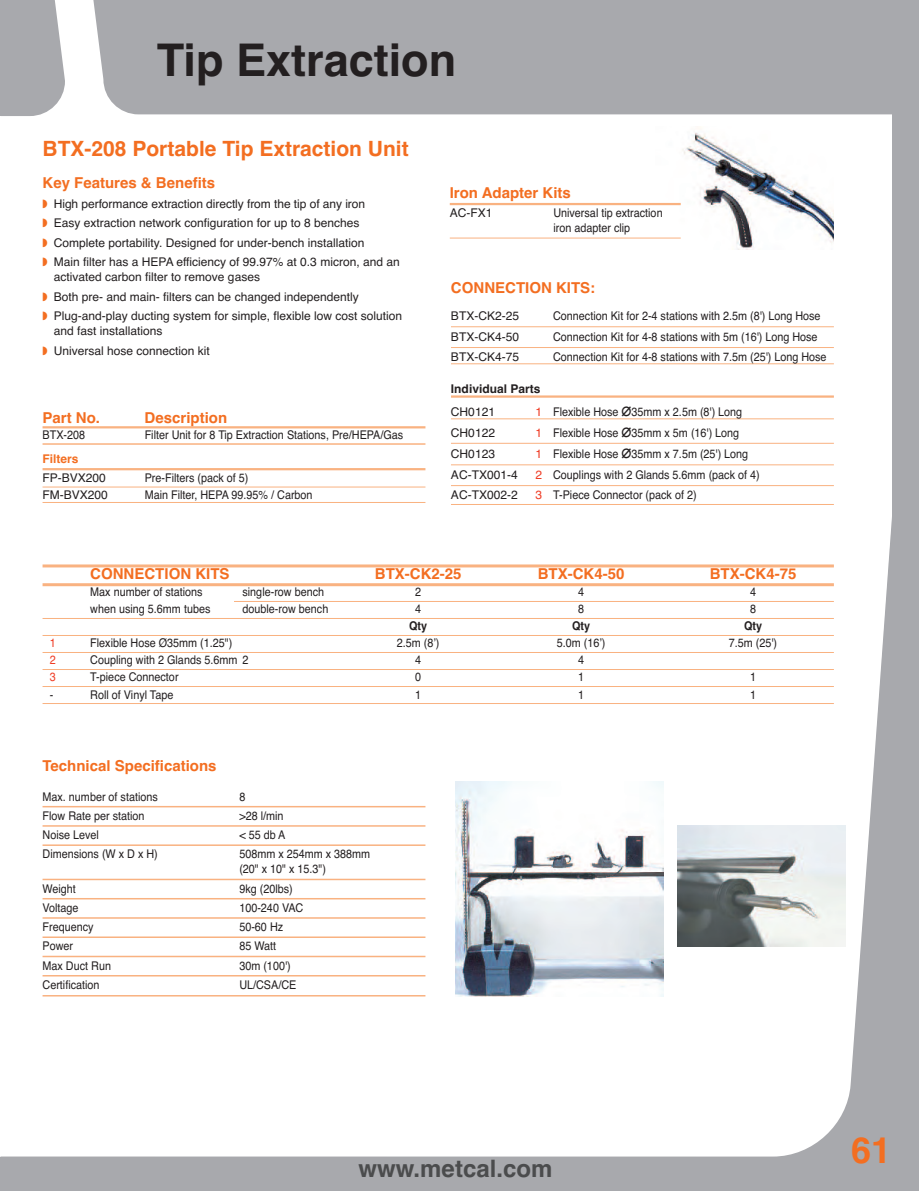
<style>
.page{position:relative;width:919px;height:1191px;background:#fff}
.page>*{position:absolute;margin:0;border:0;box-sizing:border-box;transform-origin:0 0}
.t1{font:700 45px "Helvetica";color:#231f20}
.t2{font:700 36px "Helvetica";color:#f36e21}
.t3{font:700 24px "Helvetica";color:#4b4c4d}
.t4{font:700 21px "Helvetica";color:#f36e21}
.t5{font:700 15px "Helvetica";color:#f36e21}
.t6{font:12px/15px "Helvetica";color:#231f20;scale:.9 1}
.t7{font:12px/19.5px "Helvetica";color:#231f20}
.t8{font:700 12px "Helvetica";color:#231f20}
.t9{font:700 12px "Helvetica";color:#231f20;scale:.9 1}
.t10{font:700 12px "Helvetica";color:#f36e21}
.t11{font:12px "Helvetica";color:#ef3c25;scale:.9 1}
.s1{color:#ef3c25}
.s2{font-family:"Hira Kaku Pro W6"}
</style>
<div class="page">
<div style="left:0;top:0;width:918px;height:1191px;background:#a8a9ad"></div>
<svg style="left:42px;top:0;width:91px;height:114px"></svg>
<div style="left:1px;top:114px;width:890px;height:1042px;background:#fff"></div>
<svg style="left:0;top:116px;width:1px;height:1040px"></svg>
<hr style="left:43px;top:564px;width:790px;height:3px;background:#f9b281">
<hr style="left:43px;top:583px;width:790px;height:3px;background:#f9b281">
<hr style="left:234px;top:601px;width:599px;height:1px;background:#f9b281">
<hr style="left:43px;top:618px;width:790px;height:1px;background:#f9b281">
<hr style="left:43px;top:635px;width:790px;height:1px;background:#f9b281">
<hr style="left:43px;top:652px;width:790px;height:1px;background:#f9b281">
<hr style="left:43px;top:669px;width:790px;height:1px;background:#f9b281">
<hr style="left:43px;top:686px;width:790px;height:1px;background:#f9b281">
<hr style="left:43px;top:703px;width:790px;height:1px;background:#f9b281">
<div style="left:618px;top:127px;width:215px;height:123px;background:#fff"></div>
<img style="left:655px;top:133px;width:178px;height:117px">
<hr style="left:43px;top:426px;width:382px;height:2px;background:#f9b281">
<hr style="left:43px;top:443px;width:382px;height:2px;background:#f9b281">
<hr style="left:43px;top:468px;width:382px;height:2px;background:#f9b281">
<hr style="left:43px;top:486px;width:382px;height:1px;background:#f9b281">
<hr style="left:43px;top:502px;width:382px;height:1px;background:#f9b281">
<img style="left:455px;top:781px;width:208px;height:215px">
<hr style="left:451px;top:326px;width:382px;height:1px;background:#f9b281">
<hr style="left:451px;top:347px;width:382px;height:1px;background:#f9b281">
<hr style="left:451px;top:363px;width:382px;height:1px;background:#f9b281">
<hr style="left:451px;top:395px;width:382px;height:3px;background:#f9b281">
<hr style="left:451px;top:418px;width:382px;height:1px;background:#f9b281">
<hr style="left:451px;top:443px;width:382px;height:1px;background:#f9b281">
<hr style="left:451px;top:464px;width:382px;height:1px;background:#f9b281">
<hr style="left:451px;top:485px;width:382px;height:1px;background:#f9b281">
<hr style="left:451px;top:504px;width:382px;height:1px;background:#f9b281">
<hr style="left:450px;top:203px;width:230px;height:2px;background:#f9b281">
<hr style="left:450px;top:238px;width:230px;height:1px;background:#f9b281">
<hr style="left:43px;top:806px;width:382px;height:1px;background:#f9b281">
<hr style="left:43px;top:825px;width:382px;height:1px;background:#f9b281">
<hr style="left:43px;top:844px;width:382px;height:2px;background:#f9b281">
<hr style="left:43px;top:878px;width:382px;height:2px;background:#f9b281">
<hr style="left:43px;top:898px;width:382px;height:1px;background:#f9b281">
<hr style="left:43px;top:917px;width:382px;height:1px;background:#f9b281">
<hr style="left:43px;top:936px;width:382px;height:2px;background:#f9b281">
<hr style="left:43px;top:955px;width:382px;height:2px;background:#f9b281">
<hr style="left:43px;top:975px;width:382px;height:1px;background:#f9b281">
<hr style="left:43px;top:995px;width:382px;height:1px;background:#f9b281">
<img style="left:678px;top:826px;width:167px;height:120px">
<svg style="left:43px;top:199px;width:4px;height:9px"></svg>
<svg style="left:43px;top:219px;width:4px;height:8px"></svg>
<svg style="left:43px;top:238px;width:4px;height:9px"></svg>
<svg style="left:43px;top:258px;width:4px;height:8px"></svg>
<svg style="left:43px;top:292px;width:4px;height:9px"></svg>
<svg style="left:43px;top:312px;width:4px;height:8px"></svg>
<svg style="left:43px;top:346px;width:4px;height:9px"></svg>
<h1 class="t1" style="left:157px;top:34px;width:301px">Tip Extraction</h1>
<h3 class="t4" style="left:43px;top:136px;width:368px">BTX-208 Portable Tip Extraction Unit</h3>
<p class="t5" style="left:43px;top:174px;width:174px">Key Features &amp; Benefits</p>
<p class="t7" style="left:54px;top:194px;width:347px">High performance extraction directly from the tip of any iron<br>Easy extraction network configuration for up to 8 benches Complete portability. Designed for under-bench installation<br>Main filter has a HEPA efficiency of 99.97% at 0.3 micron, and an</p>
<p class="t7" style="left:54px;top:267px;width:350px">activated carbon filter to remove gases<br>Both pre- and main- filters can be changed independently<br>Plug-and-play ducting system for simple, flexible low cost solution</p>
<p class="t7" style="left:54px;top:321px;width:158px">and fast installations<br>Universal hose connection kit</p>
<p class="t5" style="left:43px;top:409px;width:59px">Part No.</p>
<p class="t5" style="left:145px;top:409px;width:84px">Description</p>
<p class="t6" style="left:43px;top:427px;width:49px">BTX-208</p>
<p class="t6" style="left:145px;top:427px;width:289px">Filter Unit for 8 Tip Extraction Stations, Pre/HEPA/Gas</p>
<p class="t10" style="left:43px;top:452px;width:38px">Filters</p>
<p class="t7" style="left:43px;top:468px;width:65px">FP-BVX200</p>
<p class="t6" style="left:145px;top:470px;width:117px">Pre-Filters (pack of 5)</p>
<p class="t7" style="left:43px;top:485px;width:67px">FM-BVX200</p>
<p class="t6" style="left:145px;top:487px;width:188px">Main Filter, HEPA 99.95% / Carbon</p>
<p class="t5" style="left:450px;top:184px;width:123px">Iron Adapter Kits</p>
<p class="t7" style="left:450px;top:203px;width:44px">AC-FX1</p>
<p class="t6" style="left:553px;top:205px;width:123px">Universal tip extraction iron adapter clip</p>
<p class="t5" style="left:451px;top:279px;width:146px">CONNECTION KITS:</p>
<p class="t7" style="left:451px;top:306px;width:70px">BTX-CK2-25</p>
<p class="t6" style="left:553px;top:308px;width:299px">Connection Kit for 2-4 stations with 2.5m (8') Long Hose</p>
<p class="t7" style="left:451px;top:327px;width:70px">BTX-CK4-50</p>
<p class="t6" style="left:553px;top:329px;width:295px">Connection Kit for 4-8 stations with 5m (16') Long Hose</p>
<p class="t7" style="left:451px;top:347px;width:70px">BTX-CK4-75</p>
<p class="t6" style="left:553px;top:350px;width:305px">Connection Kit for 4-8 stations with 7.5m (25') Long Hose</p>
<p class="t8" style="left:451px;top:382px;width:91px">Individual Parts</p>
<p class="t7" style="left:451px;top:402px;width:46px">CH0121</p>
<p class="t6" style="left:535px;top:405px;width:231px"><span class="s1">1</span> Flexible Hose <span class="s2">∅</span>35mm x 2.5m (8') Long</p>
<p class="t7" style="left:451px;top:423px;width:46px">CH0122</p>
<p class="t6" style="left:535px;top:425px;width:228px"><span class="s1">1</span> Flexible Hose <span class="s2">∅</span>35mm x 5m (16') Long</p>
<p class="t7" style="left:451px;top:444px;width:46px">CH0123</p>
<p class="t6" style="left:535px;top:446px;width:238px"><span class="s1">1</span> Flexible Hose <span class="s2">∅</span>35mm x 7.5m (25') Long</p>
<p class="t7" style="left:451px;top:465px;width:68px">AC-TX001-4</p>
<p class="t6" style="left:535px;top:467px;width:250px"><span class="s1">2</span> Couplings with 2 Glands 5.6mm (pack of 4)</p>
<p class="t7" style="left:451px;top:485px;width:68px">AC-TX002-2</p>
<p class="t6" style="left:535px;top:488px;width:180px"><span class="s1">3</span> T-Piece Connector (pack of 2)</p>
<p class="t5" style="left:90px;top:565px;width:141px">CONNECTION KITS</p>
<p class="t5" style="left:375px;top:565px;width:88px">BTX-CK2-25</p>
<p class="t5" style="left:537px;top:565px;width:88px">BTX-CK4-50</p>
<p class="t5" style="left:709px;top:565px;width:88px">BTX-CK4-75</p>
<p class="t6" style="left:90px;top:585px;width:126px">Max number of stations</p>
<p class="t6" style="left:242px;top:585px;width:92px">single-row bench</p>
<p class="t6" style="left:415px;top:585px;width:8px">2</p>
<p class="t6" style="left:578px;top:585px;width:8px">4</p>
<p class="t6" style="left:750px;top:585px;width:8px">4</p>
<p class="t6" style="left:90px;top:602px;width:135px">when using 5.6mm tubes</p>
<p class="t6" style="left:242px;top:602px;width:97px">double-row bench</p>
<p class="t6" style="left:415px;top:602px;width:8px">4</p>
<p class="t6" style="left:578px;top:602px;width:8px">8</p>
<p class="t6" style="left:750px;top:602px;width:8px">8</p>
<p class="t9" style="left:409px;top:619px;width:22px">Qty</p>
<p class="t9" style="left:572px;top:619px;width:22px">Qty</p>
<p class="t9" style="left:744px;top:619px;width:22px">Qty</p>
<p class="t11" style="left:50px;top:636px;width:8px">1</p>
<p class="t6" style="left:90px;top:636px;width:159px">Flexible Hose Ø35mm (1.25")</p>
<p class="t6" style="left:397px;top:636px;width:49px">2.5m (8’)</p>
<p class="t6" style="left:556px;top:636px;width:56px">5.0m (16’)</p>
<p class="t6" style="left:728px;top:636px;width:55px">7.5m (25')</p>
<p class="t11" style="left:50px;top:653px;width:8px">2</p>
<p class="t6" style="left:90px;top:653px;width:177px">Coupling with 2 Glands 5.6mm 2</p>
<p class="t6" style="left:415px;top:653px;width:8px">4</p>
<p class="t6" style="left:578px;top:653px;width:8px">4</p>
<p class="t11" style="left:50px;top:670px;width:8px">3</p>
<p class="t6" style="left:90px;top:670px;width:100px">T-piece Connector</p>
<p class="t6" style="left:415px;top:670px;width:8px">0</p>
<p class="t6" style="left:578px;top:670px;width:8px">1</p>
<p class="t6" style="left:750px;top:670px;width:8px">1</p>
<p class="t6" style="left:50px;top:687px;width:5px">-</p>
<p class="t6" style="left:90px;top:687px;width:94px">Roll of Vinyl Tape</p>
<p class="t6" style="left:415px;top:687px;width:8px">1</p>
<p class="t6" style="left:578px;top:687px;width:8px">1</p>
<p class="t6" style="left:750px;top:687px;width:8px">1</p>
<p class="t5" style="left:43px;top:756px;width:175px">Technical Specifications</p>
<p class="t6" style="left:43px;top:789px;width:130px">Max. number of stations</p>
<p class="t6" style="left:239px;top:789px;width:8px">8</p>
<p class="t6" style="left:43px;top:808px;width:115px">Flow Rate per station</p>
<p class="t6" style="left:239px;top:808px;width:51px">&gt;28 l/min</p>
<p class="t6" style="left:43px;top:827px;width:64px">Noise Level</p>
<p class="t6" style="left:239px;top:827px;width:53px">&lt; 55 db A</p>
<p class="t6" style="left:43px;top:846px;width:130px">Dimensions (W x D x H)</p>
<p class="t6" style="left:239px;top:846px;width:147px">508mm x 254mm x 388mm (20" x 10" x 15.3")</p>
<p class="t6" style="left:43px;top:881px;width:39px">Weight</p>
<p class="t6" style="left:239px;top:881px;width:61px">9kg (20lbs)</p>
<p class="t6" style="left:43px;top:900px;width:42px">Voltage</p>
<p class="t6" style="left:239px;top:900px;width:73px">100-240 VAC</p>
<p class="t6" style="left:43px;top:919px;width:58px">Frequency</p>
<p class="t6" style="left:239px;top:919px;width:50px">50-60 Hz</p>
<p class="t6" style="left:43px;top:938px;width:36px">Power</p>
<p class="t6" style="left:239px;top:938px;width:42px">85 Watt</p>
<p class="t6" style="left:43px;top:958px;width:78px">Max Duct Run</p>
<p class="t6" style="left:239px;top:958px;width:58px">30m (100')</p>
<p class="t6" style="left:43px;top:977px;width:65px">Certification</p>
<p class="t6" style="left:239px;top:977px;width:65px">UL/CSA/CE</p>
<h3 class="t3" style="left:358px;top:1154px;width:195px">www.metcal.com</h3>
<h2 class="t2" style="left:851px;top:1129px;width:42px">61</h2>
</div>
